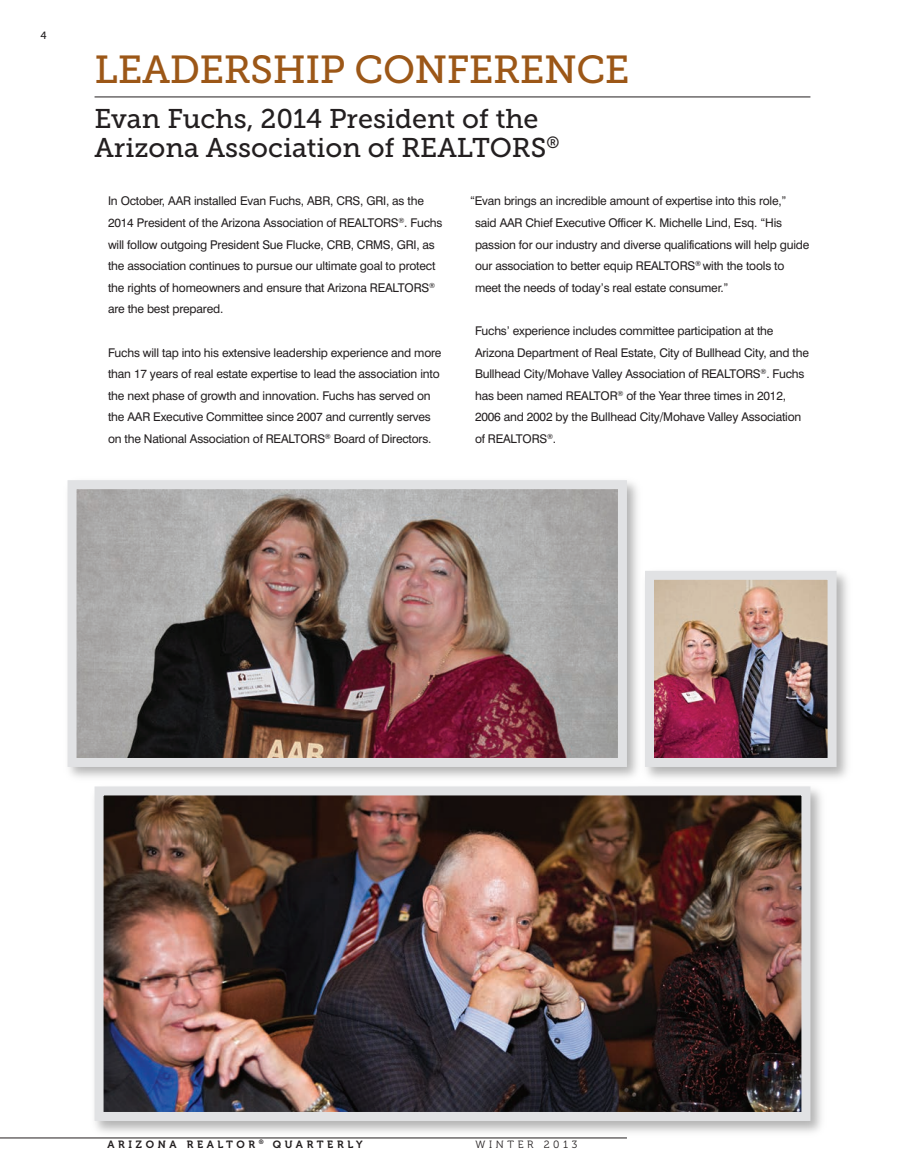
<style>
.page{position:relative;width:905px;height:1175px;background:#fff}
.page>*{position:absolute;margin:0;border:0;box-sizing:border-box;transform-origin:0 0}
.t1{font:39px "Museo Slab 500";letter-spacing:-.01em;color:#9c5717}
.t2{font:27px/29.2px "Museo Slab 500";color:#231f20}
.t3{font:12px/21.6px "Swiss 721 BT";letter-spacing:-.015em;color:#231f20}
.t4{font:10.5px "Museo 700";letter-spacing:.35em;color:#231f20}
.t5{font:10.5px "Museo 300";letter-spacing:.35em;color:#231f20}
.t6{font:10.5px "Museo Slab 500";color:#231f20}
</style>
<div class="page">
<hr style="left:0;top:1137px;width:627px;height:1px;background:#231f20">
<hr style="left:94px;top:97px;width:716px;height:1px;background:#231f20">
<img style="left:78px;top:490px;width:539px;height:267px">
<div style="left:68px;top:480px;width:559px;height:287px;border:9px solid #e1e2e4"></div>
<img style="left:87px;top:786px;width:735px;height:353px">
<img style="left:104px;top:796px;width:696px;height:314px">
<div style="left:94px;top:786px;width:716px;height:334px;border:9px solid #e1e2e4"></div>
<img style="left:638px;top:564px;width:210px;height:214px">
<img style="left:655px;top:581px;width:171px;height:176px">
<div style="left:645px;top:571px;width:191px;height:196px;border:9px solid #e1e2e4"></div>
<p class="t6" style="left:40px;top:31px;width:8px">4</p>
<h1 class="t1" style="left:94px;top:56px;width:536px">LEADERSHIP CONFERENCE</h1>
<h2 class="t2" style="left:94px;top:106px;width:466px">Evan Fuchs, 2014 President of the<br>Arizona Association of REALTORS<sup>®</sup></h2>
<p class="t3" style="left:108px;top:190px;width:336px">In October, AAR installed Evan Fuchs, ABR, CRS, GRI, as the 2014 President of the Arizona Association of REALTORS<sup>®</sup>. Fuchs will follow outgoing President Sue Flucke, CRB, CRMS, GRI, as the association continues to pursue our ultimate goal to protect the rights of homeowners and ensure that Arizona REALTORS<sup>® </sup>are the best prepared.</p>
<p class="t3" style="left:108px;top:341px;width:335px">Fuchs will tap into his extensive leadership experience and more than 17 years of real estate expertise to lead the association into the next phase of growth and innovation. Fuchs has served on the AAR Executive Committee since 2007 and currently serves on the National Association of REALTORS<sup>®</sup> Board of Directors.</p>
<p class="t3" style="left:475px;top:190px;width:336px;text-indent:-5px">“Evan brings an incredible amount of expertise into this role,” said AAR Chief Executive Officer K. Michelle Lind, Esq. “His passion for our industry and diverse qualifications will help guide our association to better equip REALTORS<sup>®</sup> with the tools to meet the needs of today’s real estate consumer.”</p>
<p class="t3" style="left:475px;top:320px;width:335px">Fuchs’ experience includes committee participation at the Arizona Department of Real Estate, City of Bullhead City, and the Bullhead City/Mohave Valley Association of REALTORS<sup>®</sup>. Fuchs has been named REALTOR<sup>®</sup> of the Year three times in 2012, 2006 and 2002 by the Bullhead City/Mohave Valley Association of REALTORS<sup>®</sup>.</p>
<p class="t4" style="left:107px;top:1140px;width:256px">ARIZONA REALTOR <sup>®</sup> QUARTERLY</p>
<p class="t5" style="left:475px;top:1140px;width:103px">WINTER 2013</p>
</div>
